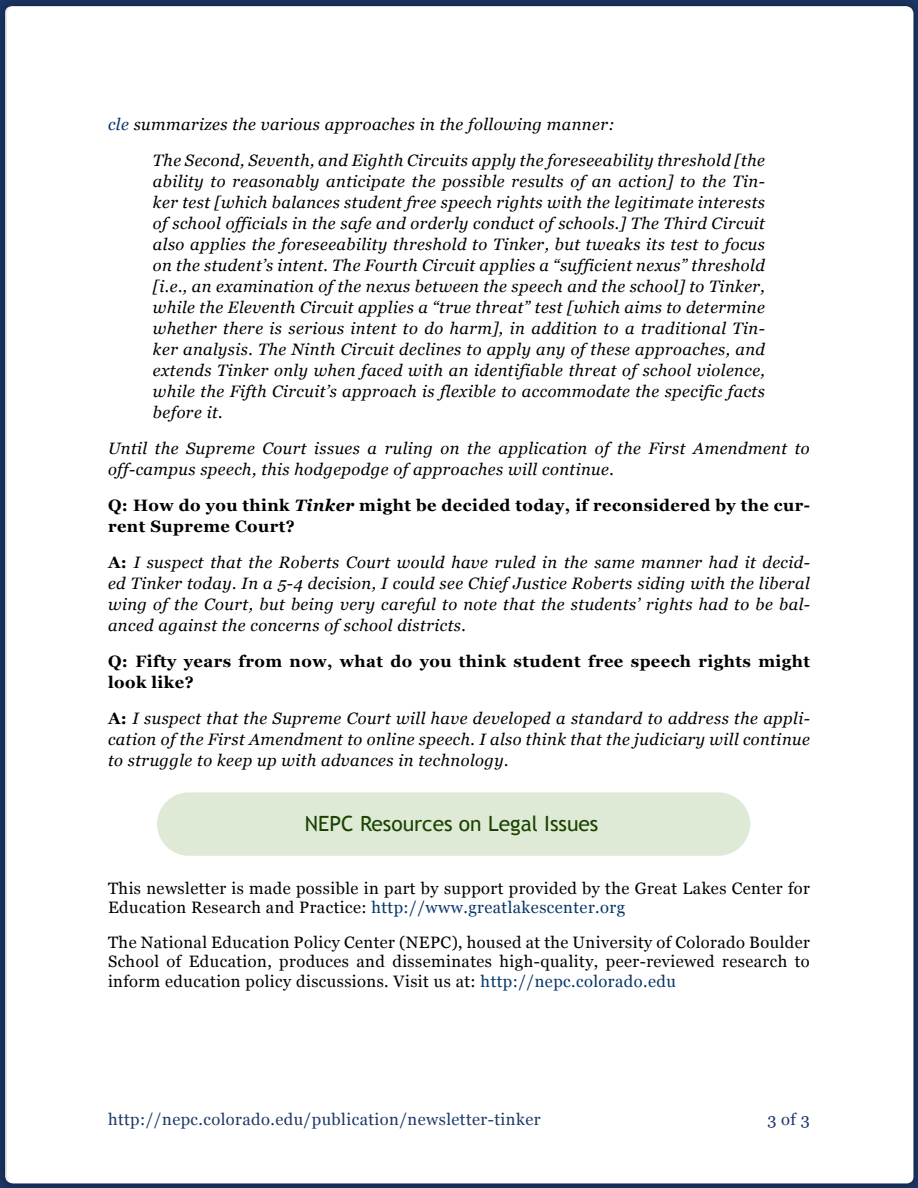
<style>
.page{position:relative;width:918px;height:1188px;background:#fff}
.page>*{position:absolute;margin:0;border:0;box-sizing:border-box;transform-origin:0 0}
.t1{font:21px "Trebuchet MS";color:#1a4201}
.t2{font:italic 16.5px/21px "Georgia";letter-spacing:.025em;color:#000;text-align:justify}
.t3{font:16.5px/19.5px "Georgia";letter-spacing:.025em;color:#000}
.t4{font:700 16.5px/21px "Georgia";letter-spacing:.025em;color:#000}
.t5{font:16.5px "Georgia";letter-spacing:.025em;color:#1c3868}
.s1{color:#053669}
.s2{font-style:italic}
.s3{font-weight:700;font-style:normal}
</style>
<div class="page">
<div style="left:0;top:0;width:918px;height:1188px;background:#000;opacity:.25"></div>
<div style="left:7px;top:7px;width:906px;height:1176px;background:#fff;border-radius:7px"></div>
<div style="left:157px;top:792px;width:593px;height:64px;background:#deead5;border-radius:32px"></div>
<p class="t2" style="left:153px;top:106px;width:613px;line-height:36px;text-indent:-45px"><span class="s1">cle</span> summarizes the various approaches in the following manner:<br>The Second, Seventh, and Eighth Circuits apply the foreseeability threshold [the</p>
<p class="t2" style="left:153px;top:170px;width:614px">ability to reasonably anticipate the possible results of an action] to the Tin&shy;ker test [which balances student free speech rights with the legitimate interests of school officials in the safe and orderly conduct of schools.] The Third Circuit also applies the foreseeability threshold to Tinker, but tweaks its test to focus on the student’s intent. The Fourth Circuit applies a “sufficient nexus” threshold [i.e., an examination of the nexus between the speech and the school] to Tinker, while the Eleventh Circuit applies a “true threat” test [which aims to determine whether there is serious intent to do harm], in addition to a traditional Tin&shy;ker analysis. The Ninth Circuit declines to apply any of these approaches, and extends Tinker only when faced with an identifiable threat of school violence, while the Fifth Circuit’s approach is flexible to accommodate the specific facts before it.</p>
<p class="t2" style="left:108px;top:437px;width:703px">Until the Supreme Court issues a ruling on the application of the First Amendment to off-campus speech, this hodgepodge of approaches will continue.</p>
<p class="t4" style="left:108px;top:494px;width:704px">Q: How do you think <span class="s2">Tinker</span> might be decided today, if reconsidered by the cur&shy;rent Supreme Court?</p>
<p class="t2" style="left:108px;top:551px;width:704px"><span class="s3">A:</span> I suspect that the Roberts Court would have ruled in the same manner had it decid&shy;ed Tinker today. In a 5-4 decision, I could see Chief Justice Roberts siding with the liberal wing of the Court, but being very careful to note that the students’ rights had to be bal&shy;anced against the concerns of school districts.</p>
<p class="t4" style="left:108px;top:650px;width:704px">Q: Fifty years from now, what do you think student free speech rights might look like?</p>
<p class="t2" style="left:108px;top:707px;width:703px"><span class="s3">A:</span> I suspect that the Supreme Court will have developed a standard to address the appli&shy;cation of the First Amendment to online speech. I also think that the judiciary will continue to struggle to keep up with advances in technology.</p>
<p class="t1" style="left:305px;top:811px;width:295px">NEPC Resources on Legal Issues</p>
<p class="t3" style="left:108px;top:878px;width:703px">This newsletter is made possible in part by support provided by the Great Lakes Center for<br>Education Research and Practice: <span class="s1">http://www.greatlakescenter.org</span></p>
<p class="t3" style="left:108px;top:932px;width:703px;text-align:justify">The National Education Policy Center (NEPC), housed at the University of Colorado Boulder School of Education, produces and disseminates high-quality, peer-reviewed research to inform education policy discussions. Visit us at: <span class="s1">http://nepc.colorado.edu</span></p>
<p class="t5" style="left:108px;top:1107px;width:434px">http://nepc.colorado.edu/publication/newsletter-tinker</p>
<p class="t5" style="left:767px;top:1107px;width:44px">3 of 3</p>
</div>
